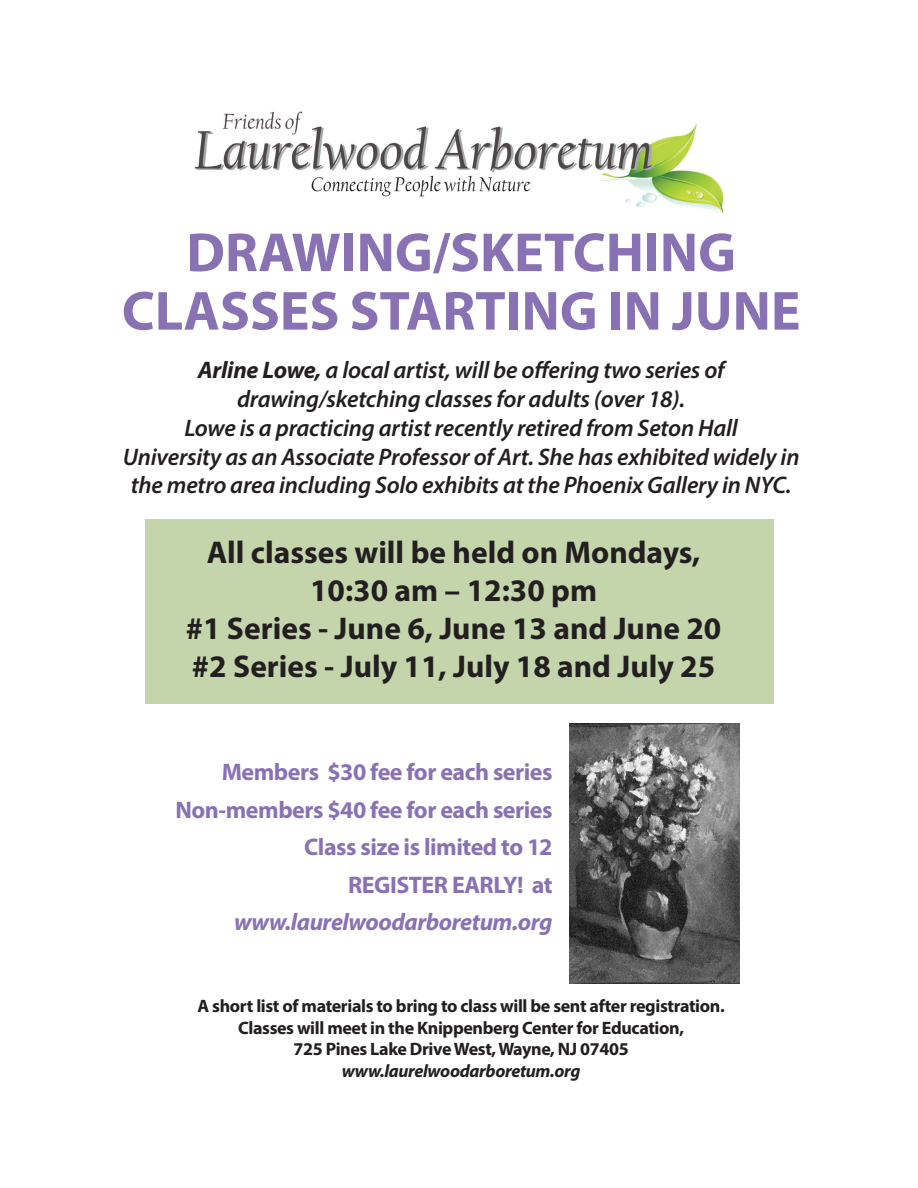
<style>
.page{position:relative;width:918px;height:1188px;background:#fff}
.page>*{position:absolute;margin:0;border:0;box-sizing:border-box;transform-origin:0 0}
.t1{font:700 55.5px/58.5px "Myriad Pro";color:#8972b3;text-align:center}
.t2{font:700 31.5px/37.8px "Myriad Pro";color:#231f20;text-align:center}
.t3{font:italic 600 24px/28.8px "Myriad Pro";letter-spacing:-.01em;color:#231f20;text-align:center}
.t4{font:700 24px/37.5px "Myriad Pro";letter-spacing:-.02em;color:#8972b3;text-align:right}
.t5{font:700 18px "Myriad Pro";letter-spacing:-.02em;color:#231f20}
.t6{font:italic 700 18px "Myriad Pro";letter-spacing:-.02em;color:#231f20}
.s1{font-weight:700}
.s2{font-style:italic}
</style>
<div class="page">
<img style="left:570px;top:723px;width:170px;height:261px">
<div style="left:145px;top:519px;width:628px;height:184px;background:#c4d5ac"></div>
<img style="left:194px;top:111px;width:530px;height:102px">
<p class="t1" style="left:122px;top:221px;width:680px">DRAWING/SKETCHING<br>CLASSES STARTING IN JUNE</p>
<p class="t3" style="left:123px;top:355px;width:678px"><span class="s1">Arline Lowe,</span> a local artist, will be offering two series of drawing/sketching classes for adults (over 18).<br>Lowe is a practicing artist recently retired from Seton Hall<br>University as an Associate Professor of Art. She has exhibited widely in the metro area including Solo exhibits at the Phoenix Gallery in NYC.</p>
<p class="t2" style="left:207px;top:533px;width:495px">All classes will be held on Mondays,<br>10:30 am – 12:30 pm</p>
<p class="t2" style="left:186px;top:608px;width:537px">#1 Series - June 6, June 13 and June 20</p>
<p class="t2" style="left:192px;top:646px;width:525px">#2 Series - July 11, July 18 and July 25</p>
<p class="t4" style="left:222px;top:752px;width:332px">Members $30 fee for each series</p>
<p class="t4" style="left:176px;top:790px;width:378px">Non-members $40 fee for each series</p>
<p class="t4" style="left:234px;top:827px;width:320px">Class size is limited to 12<br>REGISTER EARLY! at <span class="s2">www.laurelwoodarboretum.org</span></p>
<p class="t5" style="left:198px;top:994px;width:529px">A short list of materials to bring to class will be sent after registration.</p>
<p class="t5" style="left:238px;top:1016px;width:447px">Classes will meet in the Knippenberg Center for Education,</p>
<p class="t5" style="left:294px;top:1037px;width:337px">725 Pines Lake Drive West, Wayne, NJ 07405</p>
<p class="t6" style="left:342px;top:1059px;width:240px">www.laurelwoodarboretum.org</p>
</div>
